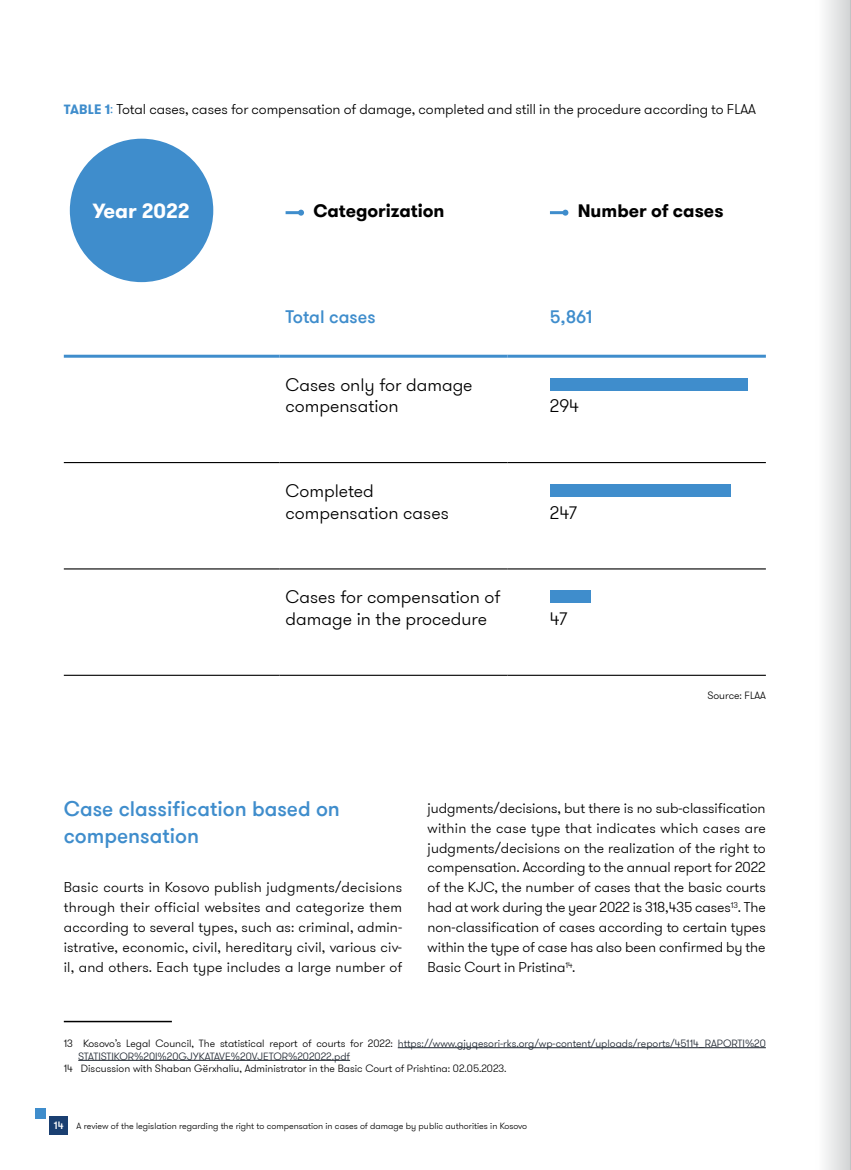
<style>
.page{position:relative;width:851px;height:1170px;background:#fff}
.page>*{position:absolute;margin:0;border:0;box-sizing:border-box;transform-origin:0 0}
.t1{font:500 21px/27px "GT Walsheim Pro";color:#3f8dcc}
.t2{font:700 20.4px "GT Walsheim Pro";color:#fff}
.t3{font:300 18px/21.6px "GT Walsheim Pro";color:#000}
.t4{font:700 18px "GT Walsheim Pro";color:#000}
.t5{font:500 18px "GT Walsheim Pro";color:#3f8dcc}
.t6{font:300 14.25px/20px "GT Walsheim Pro";letter-spacing:-.005em;color:#000;text-align:justify}
.t7{font:300 10.5px/12.6px "GT Walsheim Pro";color:#1b232d}
.t8{font:300 10.5px "GT Walsheim Pro";color:#000}
.t9{font:300 9px "GT Walsheim Pro";color:#000}
.s1{font-weight:700;font-size:13.5px;color:#3f8dcc}
.s2{font-size:13.5px;color:#3f8dcc}
.s3{color:#000}
.s4{font-weight:500;font-size:10.5px;color:#fff}
</style>
<div class="page">
<hr style="left:64px;top:1020px;width:108px;height:2px;background:#000">
<hr style="left:398px;top:1047px;width:367px;height:1px;background:#1b232d">
<hr style="left:78px;top:1059px;width:272px;height:1px;background:#1b232d">
<hr style="left:64px;top:462px;width:215px;height:1px;background:#000">
<hr style="left:279px;top:462px;width:228px;height:1px;background:#000">
<hr style="left:507px;top:462px;width:258px;height:1px;background:#000">
<hr style="left:64px;top:568px;width:215px;height:1px;background:#000">
<hr style="left:279px;top:568px;width:228px;height:1px;background:#000">
<hr style="left:507px;top:568px;width:258px;height:1px;background:#000">
<hr style="left:64px;top:674px;width:215px;height:1px;background:#000">
<hr style="left:279px;top:674px;width:228px;height:1px;background:#000">
<hr style="left:507px;top:674px;width:258px;height:1px;background:#000">
<hr style="left:64px;top:355px;width:215px;height:3px;background:#3f8dcc">
<hr style="left:279px;top:355px;width:228px;height:3px;background:#3f8dcc">
<hr style="left:507px;top:355px;width:258px;height:3px;background:#3f8dcc">
<div style="left:70px;top:139px;width:143px;height:143px;background:#3f8dcc;border-radius:50%"></div>
<hr style="left:285px;top:211px;width:16px;height:3px;background:#3f8dcc">
<svg style="left:298px;top:210px;width:6px;height:6px"></svg>
<hr style="left:550px;top:211px;width:15px;height:3px;background:#3f8dcc">
<svg style="left:562px;top:210px;width:6px;height:6px"></svg>
<div style="left:550px;top:378px;width:197px;height:12px;background:#3f8dcc"></div>
<div style="left:550px;top:484px;width:180px;height:13px;background:#3f8dcc"></div>
<div style="left:550px;top:590px;width:40px;height:13px;background:#3f8dcc"></div>
<div style="left:50px;top:1116px;width:18px;height:18px;background:#1a3f71"></div>
<div style="left:36px;top:1107px;width:10px;height:11px;background:#3f8dcc"></div>
<div style="left:814px;top:0;width:36px;height:1169px;background:linear-gradient(to right,#fff,#d4d6d7)"></div>
<hr style="left:850px;top:0;width:1px;height:1169px;background:#bcbec0">
<p class="t6" style="left:64px;top:99px;width:693px"><span class="s1">TABLE 1</span><span class="s2">:</span> Total cases, cases for compensation of damage, completed and still in the procedure according to FLAA</p>
<h2 class="t2" style="left:93px;top:197px;width:98px">Year 2022</h2>
<p class="t4" style="left:313px;top:199px;width:133px">Categorization</p>
<p class="t4" style="left:577px;top:199px;width:147px">Number of cases</p>
<p class="t5" style="left:285px;top:305px;width:91px">Total cases</p>
<p class="t5" style="left:550px;top:305px;width:44px">5,861</p>
<p class="t3" style="left:285px;top:374px;width:188px">Cases only for damage compensation</p>
<p class="t3" style="left:285px;top:480px;width:165px">Completed compensation cases</p>
<p class="t3" style="left:285px;top:586px;width:216px">Cases for compensation of damage in the procedure</p>
<p class="t3" style="left:550px;top:395px;width:31px">294</p>
<p class="t3" style="left:550px;top:502px;width:28px">247</p>
<p class="t3" style="left:550px;top:608px;width:19px">47</p>
<p class="t8" style="left:707px;top:689px;width:60px">Source: FLAA</p>
<h1 class="t1" style="left:64px;top:795px;width:277px">Case classification based on compensation</h1>
<p class="t6" style="left:64px;top:877px;width:340px">Basic courts in Kosovo publish judgments/decisions through their official websites and categorize them according to several types, such as: criminal, admin&shy;istrative, economic, civil, hereditary civil, various civ&shy;il, and others. Each type includes a large number of</p>
<p class="t6" style="left:427px;top:798px;width:340px">judgments/decisions, but there is no sub-classification within the case type that indicates which cases are judgments/decisions on the realization of the right to compensation. According to the annual report for 2022 of the KJC, the number of cases that the basic courts had at work during the year 2022 is 318,435 cases<sup>13</sup>. The non-classification of cases according to certain types within the type of case has also been confirmed by the Basic Court in Pristina<sup>14</sup>.</p>
<p class="t7" style="left:78px;top:1037px;width:689px;text-indent:-14px"><span class="s3">13 Kosovo’s Legal Council, The statistical report of courts for 2022:</span> https://www.gjyqesori-rks.org/wp-content/uploads/reports/45114_RAPORTI%20<br>STATISTIKOR%20I%20GJYKATAVE%20VJETOR%202022.pdf</p>
<p class="t8" style="left:64px;top:1061px;width:444px">14 Discussion with Shaban Gërxhaliu, Administrator in the Basic Court of Prishtina: 02.05.2023.</p>
<p class="t9" style="left:54px;top:1119px;width:474px"><span class="s4">14</span> A review of the legislation regarding the right to compensation in cases of damage by public authorities in Kosovo</p>
</div>
